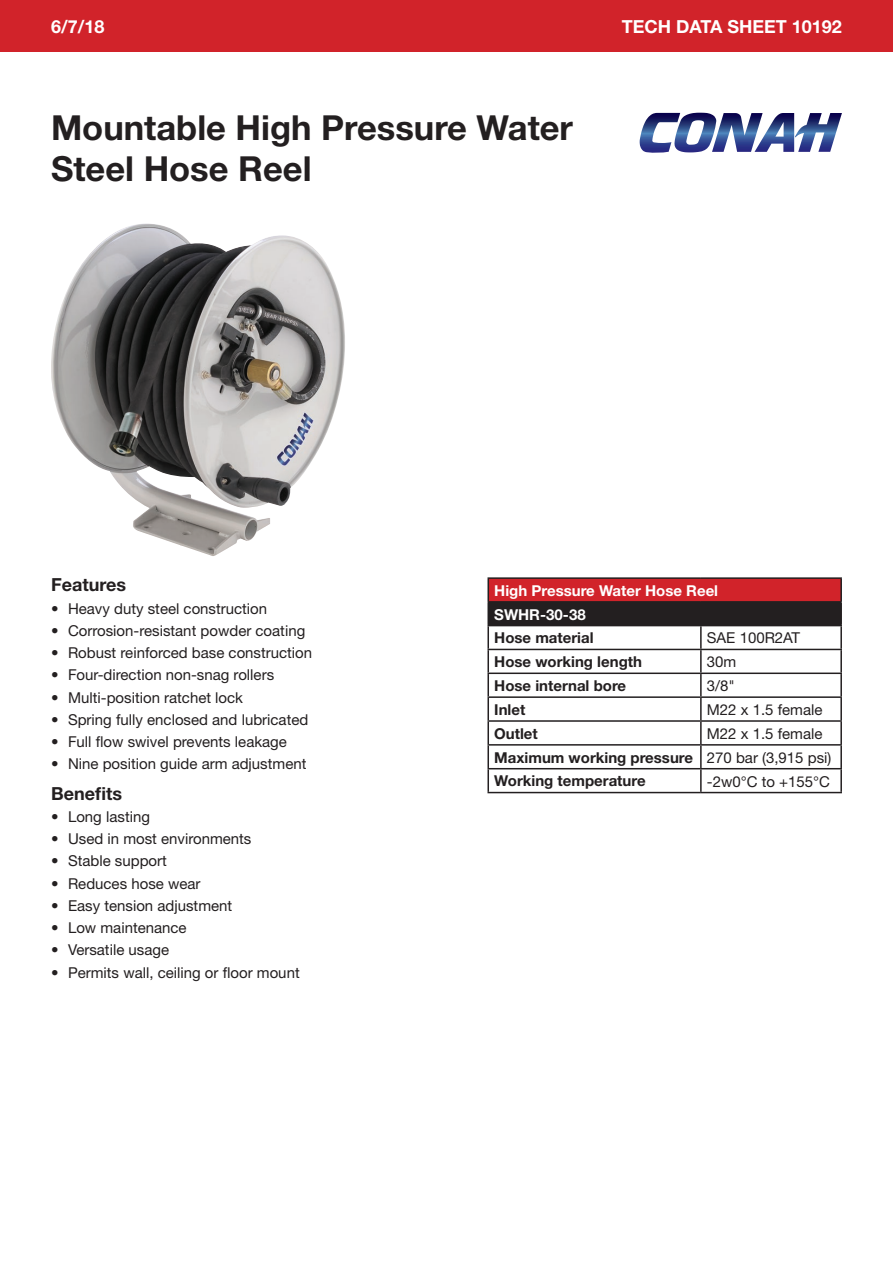
<style>
.page{position:relative;width:893px;height:1263px;background:#fff}
.page>*{position:absolute;margin:0;border:0;box-sizing:border-box;transform-origin:0 0}
.t1{font:700 34.5px/41.4px "Helvetica Neue";color:#231f20}
.t2{font:700 18px "Helvetica Neue";color:#fff}
.t3{font:700 18px "Helvetica Neue";color:#231f20}
.t4{font:15px "Helvetica Neue";color:#231f20}
.t5{font:700 15px/23.9px "Helvetica Neue";color:#231f20}
.t6{font:700 15px/23.7px "Helvetica Neue";color:#fff}
.s1{font-weight:400}
</style>
<div class="page">
<div style="left:0;top:0;width:893px;height:51px;background:#d1232a"></div>
<svg style="left:640px;top:113px;width:202px;height:40px"></svg>
<div style="left:488px;top:578px;width:353px;height:24px;background:#d1232a"></div>
<div style="left:488px;top:602px;width:353px;height:24px;background:#231f20"></div>
<hr style="left:487px;top:577px;width:214px;height:2px;background:#231f20">
<hr style="left:487px;top:579px;width:2px;height:22px;background:#231f20">
<hr style="left:701px;top:577px;width:141px;height:2px;background:#231f20">
<hr style="left:840px;top:579px;width:2px;height:22px;background:#231f20">
<hr style="left:487px;top:601px;width:214px;height:2px;background:#231f20">
<hr style="left:487px;top:603px;width:2px;height:22px;background:#231f20">
<hr style="left:701px;top:601px;width:141px;height:2px;background:#231f20">
<hr style="left:840px;top:603px;width:2px;height:22px;background:#231f20">
<hr style="left:487px;top:625px;width:214px;height:1px;background:#231f20">
<hr style="left:487px;top:626px;width:2px;height:23px;background:#231f20">
<hr style="left:701px;top:625px;width:141px;height:1px;background:#231f20">
<hr style="left:700px;top:626px;width:2px;height:23px;background:#231f20">
<hr style="left:840px;top:626px;width:2px;height:23px;background:#231f20">
<hr style="left:487px;top:649px;width:214px;height:1px;background:#231f20">
<hr style="left:487px;top:650px;width:2px;height:22px;background:#231f20">
<hr style="left:701px;top:649px;width:141px;height:1px;background:#231f20">
<hr style="left:700px;top:650px;width:2px;height:22px;background:#231f20">
<hr style="left:840px;top:650px;width:2px;height:22px;background:#231f20">
<hr style="left:487px;top:672px;width:214px;height:2px;background:#231f20">
<hr style="left:487px;top:674px;width:2px;height:22px;background:#231f20">
<hr style="left:701px;top:672px;width:141px;height:2px;background:#231f20">
<hr style="left:700px;top:674px;width:2px;height:22px;background:#231f20">
<hr style="left:840px;top:674px;width:2px;height:22px;background:#231f20">
<hr style="left:487px;top:696px;width:214px;height:2px;background:#231f20">
<hr style="left:487px;top:698px;width:2px;height:22px;background:#231f20">
<hr style="left:701px;top:696px;width:141px;height:2px;background:#231f20">
<hr style="left:700px;top:698px;width:2px;height:22px;background:#231f20">
<hr style="left:840px;top:698px;width:2px;height:22px;background:#231f20">
<hr style="left:487px;top:720px;width:214px;height:2px;background:#231f20">
<hr style="left:487px;top:722px;width:2px;height:22px;background:#231f20">
<hr style="left:701px;top:720px;width:141px;height:2px;background:#231f20">
<hr style="left:700px;top:722px;width:2px;height:22px;background:#231f20">
<hr style="left:840px;top:722px;width:2px;height:22px;background:#231f20">
<hr style="left:487px;top:744px;width:214px;height:2px;background:#231f20">
<hr style="left:487px;top:746px;width:2px;height:22px;background:#231f20">
<hr style="left:701px;top:744px;width:141px;height:2px;background:#231f20">
<hr style="left:700px;top:746px;width:2px;height:22px;background:#231f20">
<hr style="left:840px;top:746px;width:2px;height:22px;background:#231f20">
<hr style="left:487px;top:768px;width:214px;height:1px;background:#231f20">
<hr style="left:487px;top:769px;width:2px;height:23px;background:#231f20">
<hr style="left:701px;top:768px;width:141px;height:1px;background:#231f20">
<hr style="left:700px;top:769px;width:2px;height:23px;background:#231f20">
<hr style="left:840px;top:769px;width:2px;height:23px;background:#231f20">
<hr style="left:487px;top:792px;width:214px;height:1px;background:#231f20">
<hr style="left:701px;top:792px;width:141px;height:1px;background:#231f20">
<img style="left:51px;top:224px;width:294px;height:332px">
<p class="t2" style="left:51px;top:15px;width:55px">6/7/18</p>
<p class="t2" style="left:622px;top:15px;width:222px">TECH DATA SHEET 10192</p>
<h1 class="t1" style="left:51px;top:106px;width:523px">Mountable High Pressure Water<br>Steel Hose Reel</h1>
<p class="t3" style="left:51px;top:574px;width:77px">Features</p>
<p class="t4" style="left:51px;top:599px;width:218px">• Heavy duty steel construction</p>
<p class="t4" style="left:51px;top:622px;width:256px">• Corrosion-resistant powder coating</p>
<p class="t4" style="left:51px;top:644px;width:263px">• Robust reinforced base construction</p>
<p class="t4" style="left:51px;top:666px;width:225px">• Four-direction non-snag rollers</p>
<p class="t4" style="left:51px;top:688px;width:194px">• Multi-position ratchet lock</p>
<p class="t4" style="left:51px;top:711px;width:259px">• Spring fully enclosed and lubricated</p>
<p class="t4" style="left:51px;top:733px;width:237px">• Full flow swivel prevents leakage</p>
<p class="t4" style="left:51px;top:755px;width:257px">• Nine position guide arm adjustment</p>
<p class="t3" style="left:51px;top:782px;width:73px">Benefits</p>
<p class="t4" style="left:51px;top:807px;width:100px">• Long lasting</p>
<p class="t4" style="left:51px;top:830px;width:202px">• Used in most environments</p>
<p class="t4" style="left:51px;top:852px;width:117px">• Stable support</p>
<p class="t4" style="left:51px;top:874px;width:151px">• Reduces hose wear</p>
<p class="t4" style="left:51px;top:896px;width:183px">• Easy tension adjustment</p>
<p class="t4" style="left:51px;top:919px;width:137px">• Low maintenance</p>
<p class="t4" style="left:51px;top:941px;width:120px">• Versatile usage</p>
<p class="t4" style="left:51px;top:963px;width:250px">• Permits wall, ceiling or floor mount</p>
<p class="t6" style="left:494px;top:578px;width:225px">High Pressure Water Hose Reel<br>SWHR-30-38</p>
<p class="t5" style="left:494px;top:626px;width:101px">Hose material</p>
<p class="t4" style="left:707px;top:629px;width:95px">SAE 100R2AT</p>
<p class="t5" style="left:494px;top:649px;width:149px">Hose working length</p>
<p class="t4" style="left:707px;top:653px;width:31px">30m</p>
<p class="t5" style="left:494px;top:673px;width:133px">Hose internal bore</p>
<p class="t4" style="left:707px;top:677px;width:30px">3/8"</p>
<p class="t5" style="left:494px;top:697px;width:33px">Inlet</p>
<p class="t4" style="left:707px;top:701px;width:117px">M22 x 1.5 female</p>
<p class="t5" style="left:494px;top:721px;width:45px">Outlet</p>
<p class="t5" style="left:494px;top:721px;width:339px;text-indent:213px"><span class="s1">M22 x 1.5 female<br></span>Maximum working pressure <span class="s1">270 bar (3,915 psi)<br></span>Working temperature</p>
<p class="t4" style="left:707px;top:772px;width:125px">-2w0°C to +155°C</p>
</div>
